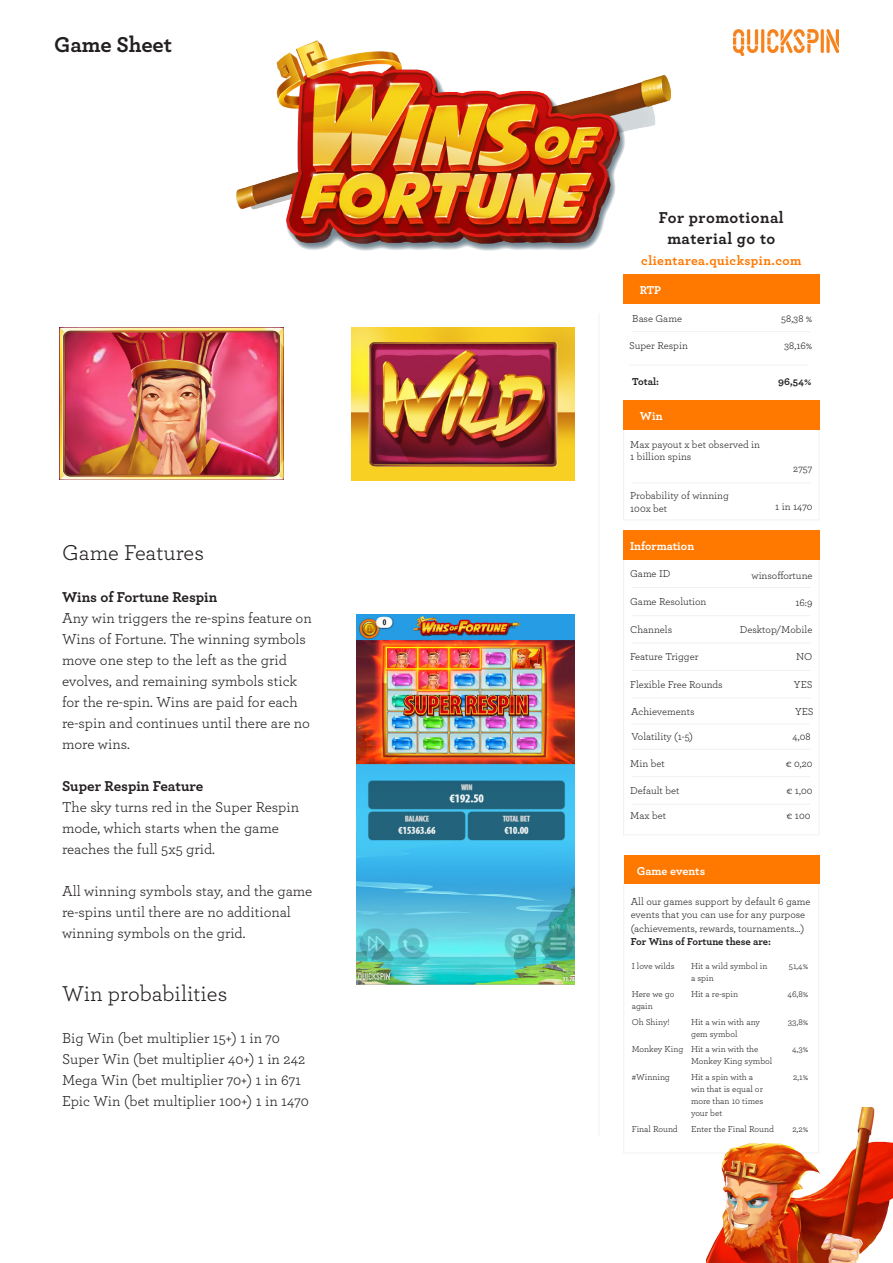
<style>
.page{position:relative;width:893px;height:1263px;background:#fff}
.page>*{position:absolute;margin:0;border:0;box-sizing:border-box;transform-origin:0 0}
.t1{font:22.5px "Archer";color:#231f20}
.t2{font:700 22.5px "Archer";color:#231f20}
.t3{font:700 16.5px/21px "Archer";letter-spacing:.03em;color:#231f20;text-align:center}
.t4{font:15px/21px "Archer";color:#231f20}
.t5{font:700 15px "Archer";color:#231f20}
.t6{font:700 13.5px "Archer";letter-spacing:.03em;color:#ff7800}
.t7{font:700 12px "Archer";color:#fff}
.t8{font:10.5px/13.5px "Archer";color:#231f20}
.t9{font:700 10.5px "Archer";color:#231f20}
.t10{font:9px/12px "Archer";color:#231f20}
.s1{font-weight:700}
</style>
<div class="page">
<div style="left:623px;top:547px;width:196px;height:288px;border:1px solid #f0f1f2"></div>
<div style="left:623px;top:883px;width:196px;height:270px;border:1px solid #f0f1f2"></div>
<div style="left:623px;top:425px;width:196px;height:95px;border:1px solid #f0f1f2"></div>
<img style="left:734px;top:30px;width:105px;height:25px">
<div style="left:623px;top:275px;width:196px;height:29px;background:#ff7800"></div>
<div style="left:624px;top:855px;width:196px;height:29px;background:#ff7800"></div>
<div style="left:623px;top:401px;width:196px;height:29px;background:#ff7800"></div>
<div style="left:623px;top:531px;width:196px;height:29px;background:#ff7800"></div>
<hr style="left:632px;top:587px;width:178px;height:1px;background:#f0f1f2">
<hr style="left:632px;top:482px;width:178px;height:1px;background:#f0f1f2">
<hr style="left:599px;top:313px;width:1px;height:822px;background:#f0f1f2">
<hr style="left:632px;top:331px;width:178px;height:1px;background:#f0f1f2">
<hr style="left:632px;top:615px;width:178px;height:1px;background:#f0f1f2">
<hr style="left:632px;top:643px;width:178px;height:1px;background:#f0f1f2">
<hr style="left:632px;top:670px;width:178px;height:1px;background:#f0f1f2">
<hr style="left:632px;top:698px;width:178px;height:1px;background:#f0f1f2">
<hr style="left:632px;top:749px;width:178px;height:1px;background:#f0f1f2">
<hr style="left:632px;top:776px;width:178px;height:1px;background:#f0f1f2">
<hr style="left:632px;top:804px;width:178px;height:1px;background:#f0f1f2">
<img style="left:237px;top:40px;width:434px;height:210px">
<hr style="left:630px;top:365px;width:178px;height:1px;background:#f0f1f2">
<img style="left:60px;top:327px;width:223px;height:153px">
<img style="left:351px;top:328px;width:224px;height:152px">
<img style="left:706px;top:1107px;width:187px;height:156px">
<hr style="left:631px;top:723px;width:178px;height:1px;background:#f0f1f2">
<img style="left:356px;top:614px;width:219px;height:370px">
<p class="t2" style="left:54px;top:26px;width:120px">Game Sheet</p>
<p class="t1" style="left:62px;top:536px;width:143px">Game Features</p>
<p class="t5" style="left:62px;top:585px;width:157px">Wins of Fortune Respin</p>
<p class="t4" style="left:62px;top:606px;width:251px">Any win triggers the re-spins feature on Wins of Fortune. The winning symbols move one step to the left as the grid evolves, and remaining symbols stick for the re-spin. Wins are paid for each re-spin and continues until there are no more wins.</p>
<p class="t5" style="left:62px;top:774px;width:143px">Super Respin Feature</p>
<p class="t4" style="left:62px;top:795px;width:239px">The sky turns red in the Super Respin mode, which starts when the game reaches the full 5x5 grid.</p>
<p class="t4" style="left:62px;top:879px;width:252px">All winning symbols stay, and the game re-spins until there are no additional winning symbols on the grid.</p>
<p class="t1" style="left:62px;top:977px;width:167px">Win probabilities</p>
<p class="t4" style="left:62px;top:1026px;width:220px">Big Win (bet multiplier 15+) 1 in 70</p>
<p class="t4" style="left:62px;top:1047px;width:245px">Super Win (bet multiplier 40+) 1 in 242</p>
<p class="t4" style="left:62px;top:1068px;width:241px">Mega Win (bet multiplier 70+) 1 in 671</p>
<p class="t4" style="left:62px;top:1089px;width:248px">Epic Win (bet multiplier 100+) 1 in 1470</p>
<p class="t3" style="left:659px;top:206px;width:126px">For promotional material go to</p>
<p class="t6" style="left:641px;top:250px;width:162px">clientarea.quickspin.com</p>
<p class="t7" style="left:640px;top:281px;width:23px">RTP</p>
<p class="t8" style="left:632px;top:311px;width:51px">Base Game</p>
<p class="t8" style="left:629px;top:338px;width:60px">Super Respin</p>
<p class="t8" style="left:781px;top:311px;width:33px">58,38 %</p>
<p class="t8" style="left:784px;top:338px;width:30px">38,16%</p>
<p class="t9" style="left:632px;top:373px;width:28px">Total:</p>
<p class="t9" style="left:778px;top:373px;width:35px">96,54%</p>
<p class="t7" style="left:640px;top:406px;width:24px">Win</p>
<p class="t8" style="left:630px;top:437px;width:131px">Max payout x bet observed in</p>
<p class="t8" style="left:630px;top:449px;width:63px">1 billion spins</p>
<p class="t8" style="left:630px;top:488px;width:100px">Probability of winning</p>
<p class="t8" style="left:630px;top:501px;width:39px">100x bet</p>
<p class="t7" style="left:630px;top:536px;width:66px">Information</p>
<p class="t8" style="left:793px;top:461px;width:21px">2757</p>
<p class="t8" style="left:775px;top:499px;width:39px">1 in 1470</p>
<p class="t8" style="left:630px;top:567px;width:42px">Game ID</p>
<p class="t8" style="left:751px;top:568px;width:62px">winsoffortune</p>
<p class="t8" style="left:630px;top:594px;width:78px">Game Resolution</p>
<p class="t8" style="left:795px;top:596px;width:19px">16:9</p>
<p class="t8" style="left:630px;top:622px;width:44px">Channels</p>
<p class="t8" style="left:630px;top:650px;width:70px">Feature Trigger</p>
<p class="t8" style="left:630px;top:677px;width:94px">Flexible Free Rounds</p>
<p class="t8" style="left:740px;top:622px;width:74px">Desktop/Mobile</p>
<p class="t8" style="left:796px;top:650px;width:18px">NO</p>
<p class="t8" style="left:794px;top:677px;width:20px">YES</p>
<p class="t8" style="left:631px;top:704px;width:65px">Achievements</p>
<p class="t8" style="left:795px;top:704px;width:20px">YES</p>
<p class="t8" style="left:631px;top:729px;width:63px">Volatility (1-5)</p>
<p class="t8" style="left:793px;top:729px;width:19px">4,08</p>
<p class="t8" style="left:630px;top:756px;width:36px">Min bet</p>
<p class="t8" style="left:630px;top:783px;width:51px">Default bet</p>
<p class="t8" style="left:786px;top:756px;width:28px">€ 0,20</p>
<p class="t8" style="left:787px;top:783px;width:27px">€ 1,00</p>
<p class="t8" style="left:630px;top:809px;width:37px">Max bet</p>
<p class="t8" style="left:786px;top:809px;width:25px">€ 100</p>
<p class="t7" style="left:637px;top:861px;width:70px">Game events</p>
<p class="t8" style="left:631px;top:894px;width:181px">All our games support by default 6 game events that you can use for any purpose (achievements, rewards, tournaments…)<br><span class="s1">For Wins of Fortune these are:</span></p>
<p class="t10" style="left:632px;top:960px;width:44px">I love wilds</p>
<p class="t10" style="left:691px;top:960px;width:78px">Hit a wild symbol in a spin</p>
<p class="t10" style="left:789px;top:960px;width:21px">51,4%</p>
<p class="t10" style="left:632px;top:987px;width:44px">Here we go again</p>
<p class="t10" style="left:691px;top:987px;width:49px">Hit a re-spin</p>
<p class="t10" style="left:788px;top:987px;width:22px">46,8%</p>
<p class="t10" style="left:632px;top:1015px;width:39px">Oh Shiny!</p>
<p class="t10" style="left:691px;top:1015px;width:71px">Hit a win with any gem symbol</p>
<p class="t10" style="left:788px;top:1015px;width:22px">33,8%</p>
<p class="t10" style="left:632px;top:1043px;width:53px">Monkey King</p>
<p class="t10" style="left:691px;top:1043px;width:83px">Hit a win with the<br>Monkey King symbol</p>
<p class="t10" style="left:792px;top:1043px;width:18px">4,3%</p>
<p class="t10" style="left:632px;top:1071px;width:40px">#Winning</p>
<p class="t10" style="left:691px;top:1071px;width:74px">Hit a spin with a win that is equal or more than 10 times your bet</p>
<p class="t10" style="left:793px;top:1071px;width:17px">2,1%</p>
<p class="t10" style="left:632px;top:1122px;width:48px">Final Round</p>
<p class="t10" style="left:691px;top:1122px;width:84px">Enter the Final Round</p>
<p class="t10" style="left:792px;top:1122px;width:17px">2,2%</p>
</div>
